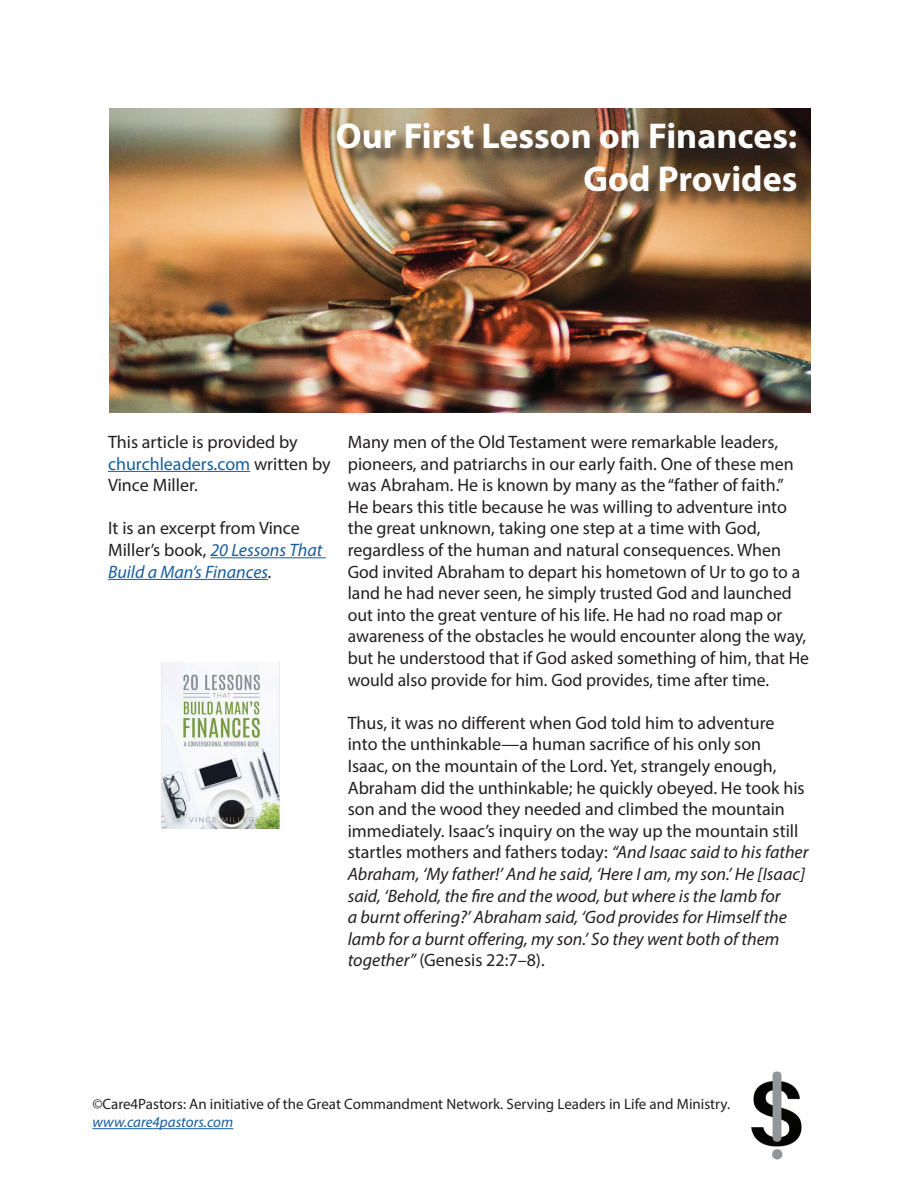
<style>
.page{position:relative;width:918px;height:1188px;background:#fff}
.page>*{position:absolute;margin:0;border:0;box-sizing:border-box;transform-origin:0 0}
.t1{font:700 36px/43.2px "Myriad Pro";color:#fff;text-align:right}
.t2{font:18px/21.6px "Myriad Pro";color:#231f20}
.t3{font:15px "Myriad Pro";color:#231f20}
.t4{font:italic 15px "Myriad Pro";color:#175d9e}
.s1{color:#175d9e}
.s2{font-style:italic;color:#175d9e}
.s3{font-style:italic}
</style>
<div class="page">
<img style="left:751px;top:1071px;width:51px;height:89px">
<hr style="left:92px;top:1128px;width:141px;height:1px;background:#175d9e">
<hr style="left:108px;top:471px;width:142px;height:1px;background:#175d9e">
<hr style="left:210px;top:557px;width:116px;height:1px;background:#175d9e">
<hr style="left:108px;top:579px;width:160px;height:1px;background:#175d9e">
<img style="left:110px;top:109px;width:701px;height:304px">
<div style="left:340px;top:125px;width:474px;height:85px;background:#231f20;opacity:.75"></div>
<img style="left:161px;top:663px;width:119px;height:166px">
<h1 class="t1" style="left:336px;top:113px;width:463px">Our First Lesson on Finances:<br>God Provides</h1>
<p class="t2" style="left:108px;top:431px;width:224px">This article is provided by <span class="s1">churchleaders.com</span> written by<br>Vince Miller.</p>
<p class="t2" style="left:108px;top:517px;width:216px">It is an excerpt from Vince<br>Miller’s book, <span class="s2">20 Lessons That<br>Build a Man’s Finances</span><span class="s3">.</span></p>
<p class="t2" style="left:348px;top:431px;width:463px">Many men of the Old Testament were remarkable leaders, pioneers, and patriarchs in our early faith. One of these men was Abraham. He is known by many as the “father of faith.”<br>He bears this title because he was willing to adventure into the great unknown, taking one step at a time with God, regardless of the human and natural consequences. When God invited Abraham to depart his hometown of Ur to go to a land he had never seen, he simply trusted God and launched out into the great venture of his life. He had no road map or awareness of the obstacles he would encounter along the way, but he understood that if God asked something of him, that He would also provide for him. God provides, time after time.</p>
<p class="t2" style="left:348px;top:712px;width:462px">Thus, it was no different when God told him to adventure into the unthinkable—a human sacrifice of his only son<br>Isaac, on the mountain of the Lord. Yet, strangely enough, Abraham did the unthinkable; he quickly obeyed. He took his son and the wood they needed and climbed the mountain immediately. Isaac’s inquiry on the way up the mountain still startles mothers and fathers today: <span class="s3">“And Isaac said to his father Abraham, ‘My father!’ And he said, ‘Here I am, my son.’ He [Isaac] said, ‘Behold, the fire and the wood, but where is the lamb for<br>a burnt offering?’ Abraham said, ‘God provides for Himself the lamb for a burnt offering, my son.’ So they went both of them together”</span> (Genesis 22:7–8).</p>
<p class="t3" style="left:92px;top:1095px;width:639px">©Care4Pastors: An initiative of the Great Commandment Network. Serving Leaders in Life and Ministry.</p>
<p class="t4" style="left:92px;top:1113px;width:142px">www.care4pastors.com</p>
</div>
